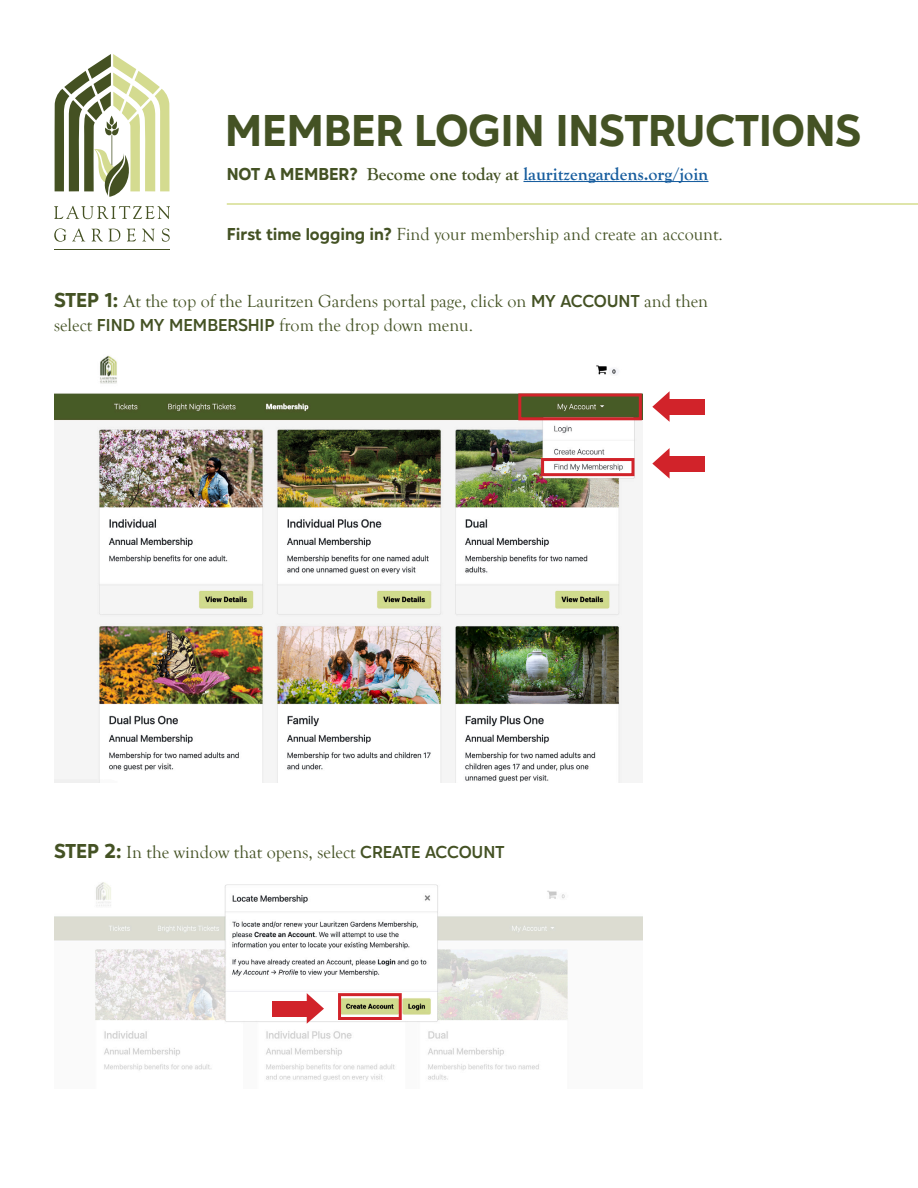
<style>
.page{position:relative;width:918px;height:1188px;background:#fff}
.page>*{position:absolute;margin:0;border:0;box-sizing:border-box;transform-origin:0 0}
.t1{font:700 46.5px "Hartwell";letter-spacing:-.005em;color:#445224}
.t2{font:18px "Goudy Old Style T";color:#445224}
.t3{font:700 18px "Goudy Old Style T";color:#175d9e}
.s1{font-family:"Hartwell";color:#445224}
.s2{color:#445224}
.s3{font-family:"Hartwell";font-weight:700}
.s4{font-family:"Hartwell";font-weight:700;font-size:21px}
.s5{font-family:"Hartwell";font-weight:600}
</style>
<div class="page">
<hr style="left:54px;top:249px;width:116px;height:1px;background:#445122">
<svg style="left:54px;top:206px;width:116px;height:13px"></svg>
<svg style="left:54px;top:228px;width:12px;height:14px"></svg>
<svg style="left:72px;top:228px;width:13px;height:13px"></svg>
<svg style="left:92px;top:229px;width:28px;height:13px"></svg>
<svg style="left:127px;top:229px;width:9px;height:13px"></svg>
<svg style="left:142px;top:229px;width:13px;height:13px"></svg>
<svg style="left:162px;top:228px;width:8px;height:14px"></svg>
<svg style="left:55px;top:54px;width:114px;height:143px"></svg>
<hr style="left:524px;top:181px;width:185px;height:1px;background:#175d9e">
<hr style="left:227px;top:203px;width:691px;height:2px;background:#d5dd8f">
<img style="left:54px;top:355px;width:589px;height:427px">
<div style="left:518px;top:394px;width:124px;height:26px;border:3px solid #d1232a"></div>
<div style="left:669px;top:399px;width:36px;height:16px;background:#d1232a"></div>
<svg style="left:652px;top:391px;width:18px;height:31px"></svg>
<div style="left:669px;top:456px;width:36px;height:15px;background:#d1232a"></div>
<svg style="left:652px;top:448px;width:18px;height:31px"></svg>
<div style="left:541px;top:458px;width:93px;height:18px;border:3px solid #d1232a"></div>
<img style="left:54px;top:882px;width:589px;height:199px">
<div style="left:338px;top:993px;width:64px;height:27px;border:3px solid #d1232a"></div>
<div style="left:272px;top:1001px;width:36px;height:16px;background:#d1232a"></div>
<svg style="left:307px;top:993px;width:17px;height:31px"></svg>
<p class="t1" style="left:225px;top:104px;width:637px">MEMBER LOGIN INSTRUCTIONS</p>
<p class="t3" style="left:227px;top:164px;width:483px"><span class="s1">NOT A MEMBER?</span> <span class="s2">Become one today at</span> lauritzengardens.org/join</p>
<p class="t2" style="left:227px;top:225px;width:498px"><span class="s3">First time logging in?</span> Find your membership and create an account.</p>
<p class="t2" style="left:54px;top:291px;width:656px"><span class="s4">STEP 1:</span> At the top of the Lauritzen Gardens portal page, click on <span class="s5">MY ACCOUNT</span> and then</p>
<p class="t2" style="left:54px;top:316px;width:421px">select <span class="s5">FIND MY MEMBERSHIP</span> from the drop down menu.</p>
<p class="t2" style="left:54px;top:843px;width:452px"><span class="s4">STEP 2:</span> In the window that opens, select <span class="s5">CREATE ACCOUNT</span></p>
</div>
